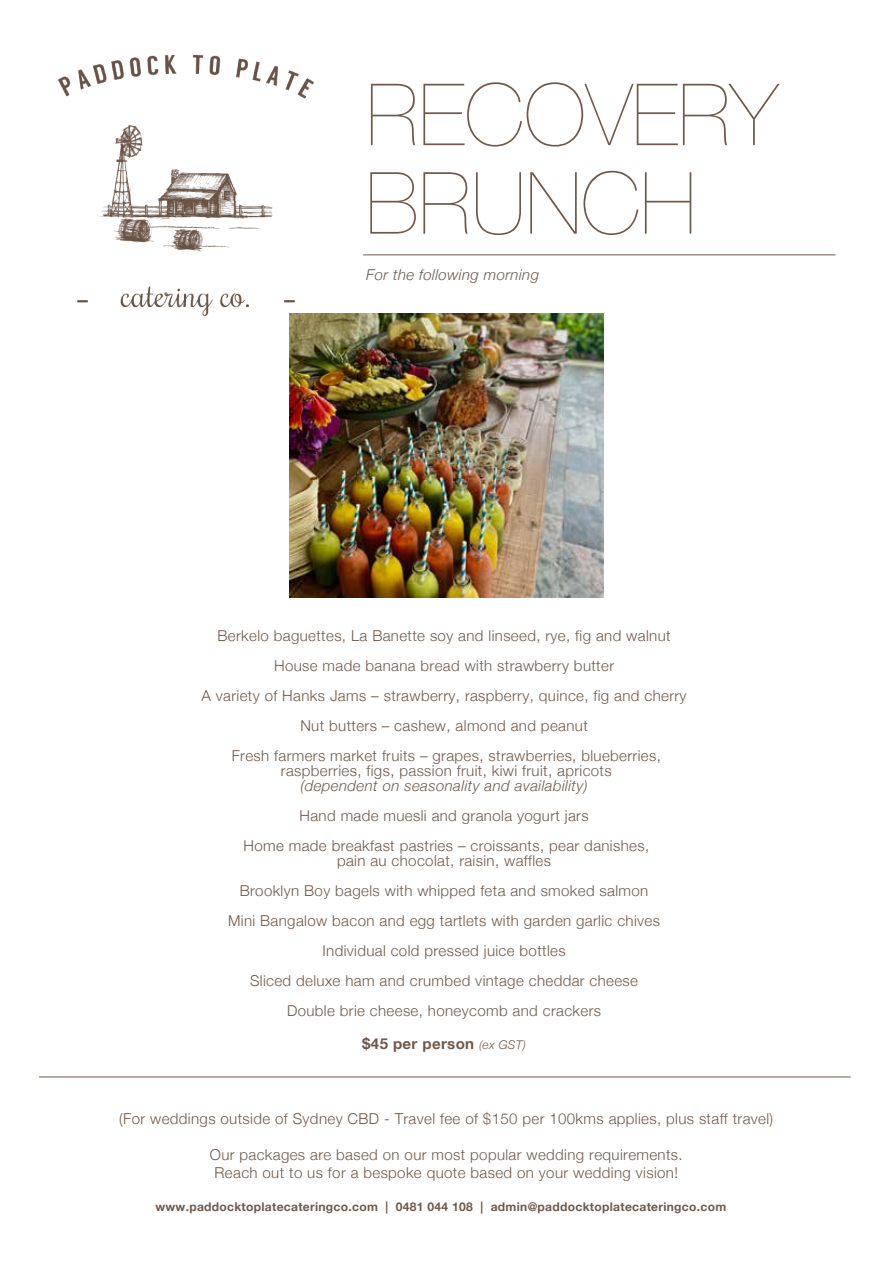
<style>
.page{position:relative;width:893px;height:1263px;background:#fff}
.page>*{position:absolute;margin:0;border:0;box-sizing:border-box;transform-origin:0 0}
.t1{font:200 85.95px/88.5px "Helvetica Neue";color:#715949}
.t2{font:300 15px/30px "Helvetica Neue";letter-spacing:.025em;color:#715949;text-align:center}
.t3{font:italic 300 15px "Helvetica Neue";letter-spacing:.025em;color:#715949}
.t4{font:700 15px "Helvetica Neue";letter-spacing:.025em;color:#715949}
.t5{font:700 12px "Helvetica Neue";letter-spacing:.025em;color:#715949}
.s1{font-weight:300;font-style:italic;font-size:12px}
</style>
<div class="page">
<img style="left:58px;top:55px;width:256px;height:300px">
<hr style="left:363px;top:254px;width:473px;height:1px;background:#715949">
<hr style="left:39px;top:1076px;width:811px;height:1px;background:#715949">
<img style="left:290px;top:313px;width:313px;height:285px">
<h1 class="t1" style="left:366px;top:67px;width:412px">RECOVERY<br>BRUNCH</h1>
<p class="t3" style="left:366px;top:263px;width:174px">For the following morning</p>
<p class="t2" style="left:202px;top:619px;width:487px">Berkelo baguettes, La Banette soy and linseed, rye, fig and walnut House made banana bread with strawberry butter<br>A variety of Hanks Jams – strawberry, raspberry, quince, fig and cherry Nut butters – cashew, almond and peanut<br>Fresh farmers market fruits – grapes, strawberries, blueberries,</p>
<p class="t2" style="left:281px;top:754px;width:332px">raspberries, figs, passion fruit, kiwi fruit, apricots</p>
<p class="t3" style="left:300px;top:774px;width:289px">(dependent on seasonality and availability)</p>
<p class="t2" style="left:243px;top:799px;width:407px">Hand made muesli and granola yogurt jars<br>Home made breakfast pastries – croissants, pear danishes,</p>
<p class="t2" style="left:228px;top:844px;width:433px">pain au chocolat, raisin, waffles<br>Brooklyn Boy bagels with whipped feta and smoked salmon Mini Bangalow bacon and egg tartlets with garden garlic chives Individual cold pressed juice bottles<br>Sliced deluxe ham and crumbed vintage cheddar cheese Double brie cheese, honeycomb and crackers</p>
<p class="t4" style="left:362px;top:1032px;width:165px">$45 per person <span class="s1">(ex GST)</span></p>
<p class="t2" style="left:119px;top:1103px;width:655px">(For weddings outside of Sydney CBD - Travel fee of $150 per 100kms applies, plus staff travel)</p>
<p class="t2" style="left:210px;top:1145px;width:474px;line-height:18px">Our packages are based on our most popular wedding requirements.<br>Reach out to us for a bespoke quote based on your wedding vision!</p>
<p class="t5" style="left:155px;top:1197px;width:572px">www.paddocktoplatecateringco.com | 0481 044 108 | admin@paddocktoplatecateringco.com</p>
</div>
